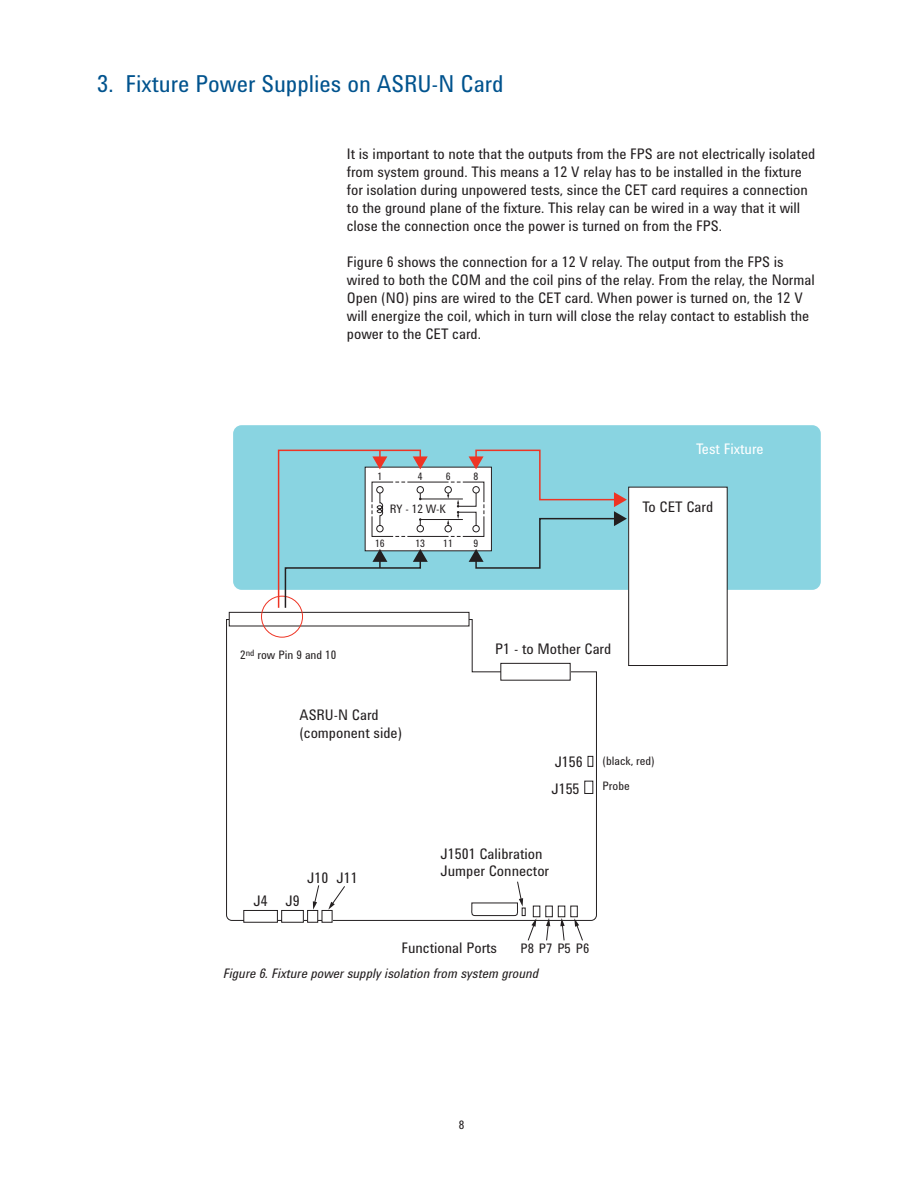
<style>
.page{position:relative;width:918px;height:1188px;background:#fff}
.page>*{position:absolute;margin:0;border:0;box-sizing:border-box;transform-origin:0 0}
.t1{font:24px "Agilent Condensed CFF";color:#00538e}
.t2{font:15px/18px "Agilent Condensed CFF";color:#231f20}
.t3{font:15px "Agilent Condensed CFF";color:#fff}
.t4{font:italic 13.5px "Agilent Condensed CFF";color:#231f20}
.t5{font:13.5px "Agilent Condensed CFF";color:#231f20}
.t6{font:12px/25.2px "Agilent Condensed CFF";color:#231f20}
.t7{font:10.5px "Agilent Condensed CFF";color:#231f20}
</style>
<div class="page">
<div style="left:233px;top:425px;width:588px;height:165px;background:#89d4e1;border-radius:9px"></div>
<svg style="left:226px;top:619px;width:371px;height:302px"></svg>
<div style="left:229px;top:612px;width:240px;height:14px;background:#fff"></div>
<div style="left:229px;top:612px;width:240px;height:14px;border:1px solid #231f20"></div>
<div style="left:244px;top:910px;width:33px;height:12px;background:#fff"></div>
<div style="left:243px;top:910px;width:35px;height:13px;border:1px solid #231f20"></div>
<div style="left:282px;top:910px;width:21px;height:12px;background:#fff"></div>
<div style="left:281px;top:910px;width:23px;height:13px;border:1px solid #231f20"></div>
<div style="left:308px;top:910px;width:10px;height:12px;background:#fff"></div>
<div style="left:307px;top:910px;width:11px;height:13px;border:1px solid #231f20"></div>
<svg style="left:313px;top:884px;width:33px;height:39px"></svg>
<svg style="left:471px;top:663px;width:123px;height:278px"></svg>
<div style="left:261px;top:596px;width:42px;height:42px;border:1px solid #ee3424;border-radius:50%"></div>
<div style="left:629px;top:487px;width:98px;height:179px;background:#fff"></div>
<div style="left:628px;top:487px;width:100px;height:179px;border:1px solid #231f20"></div>
<svg style="left:277px;top:449px;width:350px;height:160px"></svg>
<h1 class="t1" style="left:97px;top:75px;width:408px">3. Fixture Power Supplies on ASRU-N Card</h1>
<p class="t2" style="left:347px;top:147px;width:470px">It is important to note that the outputs from the FPS are not electrically isolated from system ground. This means a 12 V relay has to be installed in the fixture for isolation during unpowered tests, since the CET card requires a connection to the ground plane of the fixture. This relay can be wired in a way that it will close the connection once the power is turned on from the FPS.</p>
<p class="t2" style="left:347px;top:255px;width:469px">Figure 6 shows the connection for a 12 V relay. The output from the FPS is wired to both the COM and the coil pins of the relay. From the relay, the Normal Open (NO) pins are wired to the CET card. When power is turned on, the 12 V will energize the coil, which in turn will close the relay contact to establish the power to the CET card.</p>
<p class="t3" style="left:696px;top:444px;width:69px">Test Fixture</p>
<p class="t7" style="left:377px;top:472px;width:6px">1</p>
<p class="t7" style="left:418px;top:472px;width:6px">4</p>
<p class="t7" style="left:446px;top:472px;width:6px">6</p>
<p class="t7" style="left:474px;top:472px;width:6px">8</p>
<p class="t6" style="left:390px;top:498px;width:58px">RY - 12 W-K</p>
<p class="t2" style="left:643px;top:499px;width:72px">To CET Card</p>
<p class="t7" style="left:375px;top:539px;width:11px">16</p>
<p class="t7" style="left:415px;top:539px;width:11px">13</p>
<p class="t7" style="left:443px;top:539px;width:11px">11</p>
<p class="t7" style="left:474px;top:539px;width:6px">9</p>
<p class="t6" style="left:240px;top:644px;width:98px">2<sup>nd</sup> row Pin 9 and 10</p>
<p class="t2" style="left:300px;top:708px;width:104px">ASRU-N Card (component side)</p>
<p class="t2" style="left:495px;top:641px;width:118px">P1 - to Mother Card</p>
<p class="t2" style="left:555px;top:754px;width:30px">J156</p>
<p class="t6" style="left:603px;top:749px;width:54px">(black, red)<br>Probe</p>
<p class="t2" style="left:551px;top:781px;width:30px">J155</p>
<p class="t2" style="left:253px;top:894px;width:48px">J4 J9</p>
<p class="t2" style="left:307px;top:871px;width:52px">J10 J11</p>
<p class="t2" style="left:441px;top:848px;width:110px;line-height:16.5px">J1501 Calibration<br>Jumper Connector</p>
<p class="t2" style="left:401px;top:940px;width:97px">Functional Ports</p>
<p class="t5" style="left:520px;top:943px;width:70px">P8 P7 P5 P6</p>
<p class="t4" style="left:224px;top:968px;width:317px">Figure 6. Fixture power supply isolation from system ground</p>
<p class="t6" style="left:459px;top:1113px;width:7px">8</p>
</div>
